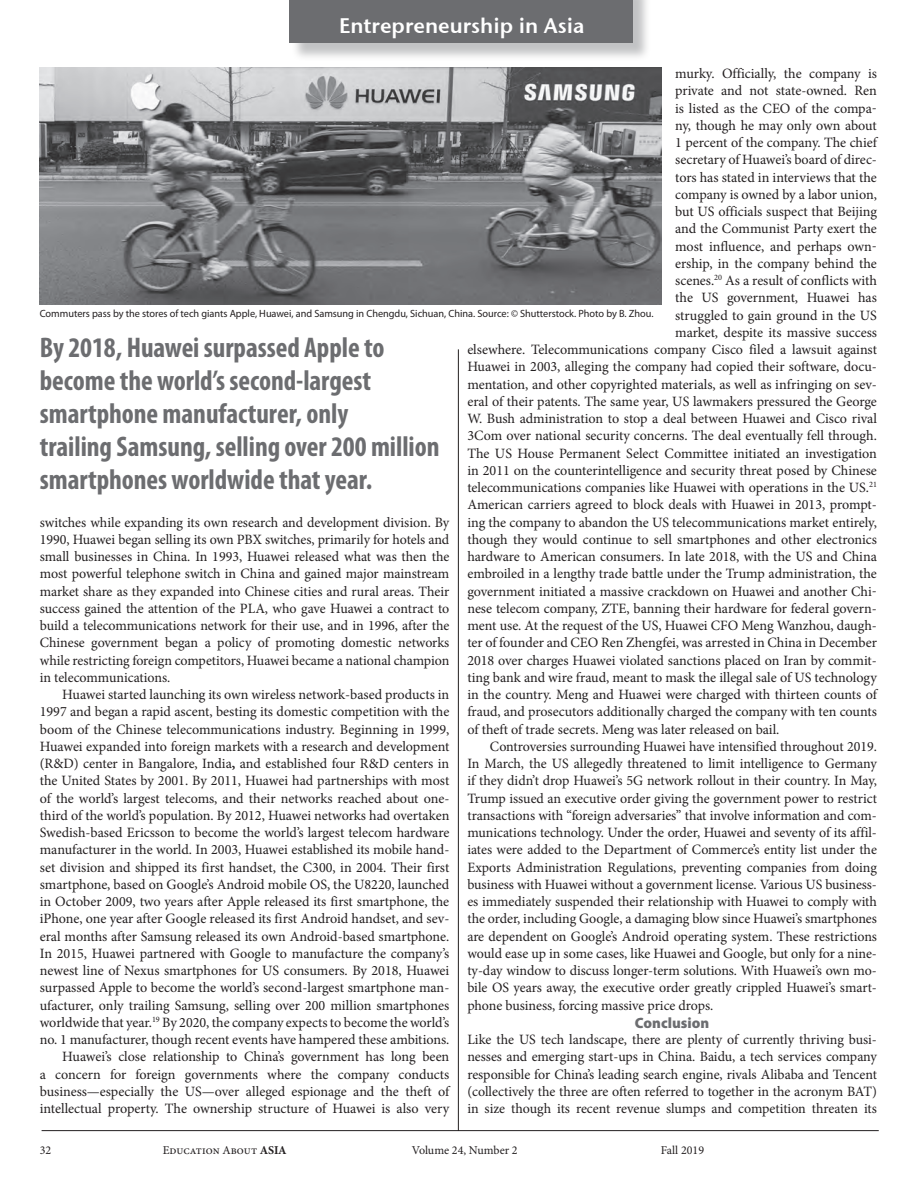
<style>
.page{position:relative;width:918px;height:1188px;background:#fff}
.page>*{position:absolute;margin:0;border:0;box-sizing:border-box;transform-origin:0 0}
.t1{font:700 condensed 28.5px/33px "Myriad Pro";color:#6c6d70}
.t2{font:21px "Stone Sans Sem ITCTT Semi";color:#fff}
.t3{font:900 15px "Myriad Pro";color:#6c6d70}
.t4{font:14.25px/17.2px "Minion Pro";color:#231f20;text-align:justify}
.t5{font:12px "Minion Pro";color:#231f20}
.t6{font:10.5px "Myriad Pro";color:#231f20}
.s1{font-weight:700}
</style>
<div class="page">
<div style="left:291px;top:0;width:361px;height:61px;background:#808285;opacity:.48"></div>
<div style="left:289px;top:0;width:344px;height:43px;background:#6c6d70"></div>
<hr style="left:458px;top:349px;width:1px;height:782px;background:#231f20">
<img style="left:40px;top:68px;width:622px;height:237px">
<hr style="left:42px;top:1130px;width:837px;height:1px;background:#231f20">
<h2 class="t2" style="left:339px;top:8px;width:247px">Entrepreneurship in Asia</h2>
<p class="t4" style="left:675px;top:65px;width:203px">murky. Officially, the company is</p>
<p class="t4" style="left:675px;top:82px;width:203px">private and not state-owned. Ren</p>
<p class="t4" style="left:675px;top:99px;width:203px">is listed as the CEO of the compa-</p>
<p class="t4" style="left:675px;top:117px;width:203px">ny, though he may only own about</p>
<p class="t4" style="left:675px;top:134px;width:203px">1 percent of the company. The chief</p>
<p class="t4" style="left:675px;top:151px;width:203px">secretary of Huawei’s board of direc-</p>
<p class="t4" style="left:675px;top:168px;width:203px">tors has stated in interviews that the</p>
<p class="t4" style="left:675px;top:186px;width:203px">company is owned by a labor union,</p>
<p class="t4" style="left:675px;top:203px;width:203px">but US officials suspect that Beijing</p>
<p class="t4" style="left:675px;top:220px;width:203px">and the Communist Party exert the</p>
<p class="t4" style="left:675px;top:237px;width:203px">most influence, and perhaps own-</p>
<p class="t4" style="left:675px;top:255px;width:203px">ership, in the company behind the</p>
<p class="t4" style="left:675px;top:272px;width:203px">scenes.<sup>20</sup> As a result of conflicts with</p>
<p class="t4" style="left:675px;top:289px;width:203px">the US government, Huawei has</p>
<p class="t4" style="left:675px;top:306px;width:203px">struggled to gain ground in the US</p>
<p class="t4" style="left:675px;top:324px;width:203px">market, despite its massive success</p>
<p class="t4" style="left:467px;top:341px;width:411px">elsewhere. Telecommunications company Cisco filed a lawsuit against</p>
<p class="t4" style="left:467px;top:358px;width:411px">Huawei in 2003, alleging the company had copied their software, docu-</p>
<p class="t4" style="left:467px;top:375px;width:411px">mentation, and other copyrighted materials, as well as infringing on sev-</p>
<p class="t4" style="left:467px;top:393px;width:411px">eral of their patents. The same year, US lawmakers pressured the George</p>
<p class="t4" style="left:467px;top:410px;width:411px">W. Bush administration to stop a deal between Huawei and Cisco rival</p>
<p class="t4" style="left:467px;top:427px;width:411px">3Com over national security concerns. The deal eventually fell through.</p>
<p class="t4" style="left:467px;top:444px;width:411px">The US House Permanent Select Committee initiated an investigation</p>
<p class="t4" style="left:467px;top:462px;width:411px">in 2011 on the counterintelligence and security threat posed by Chinese</p>
<p class="t4" style="left:467px;top:479px;width:411px">telecommunications companies like Huawei with operations in the US.<sup>21</sup></p>
<p class="t4" style="left:467px;top:496px;width:411px">American carriers agreed to block deals with Huawei in 2013, prompt-</p>
<p class="t4" style="left:467px;top:513px;width:411px">ing the company to abandon the US telecommunications market entirely,</p>
<p class="t4" style="left:467px;top:531px;width:411px">though they would continue to sell smartphones and other electronics</p>
<p class="t4" style="left:467px;top:548px;width:411px">hardware to American consumers. In late 2018, with the US and China</p>
<p class="t4" style="left:467px;top:565px;width:411px">embroiled in a lengthy trade battle under the Trump administration, the</p>
<p class="t4" style="left:467px;top:582px;width:411px">government initiated a massive crackdown on Huawei and another Chi-</p>
<p class="t4" style="left:467px;top:600px;width:411px">nese telecom company, ZTE, banning their hardware for federal govern-</p>
<p class="t4" style="left:467px;top:617px;width:411px">ment use. At the request of the US, Huawei CFO Meng Wanzhou, daugh-</p>
<p class="t4" style="left:467px;top:634px;width:411px">ter of founder and CEO Ren Zhengfei, was arrested in China in December</p>
<p class="t4" style="left:467px;top:651px;width:411px">2018 over charges Huawei violated sanctions placed on Iran by commit-</p>
<p class="t4" style="left:467px;top:669px;width:411px">ting bank and wire fraud, meant to mask the illegal sale of US technology</p>
<p class="t4" style="left:467px;top:686px;width:411px">in the country. Meng and Huawei were charged with thirteen counts of</p>
<p class="t4" style="left:467px;top:703px;width:411px">fraud, and prosecutors additionally charged the company with ten counts</p>
<p class="t4" style="left:467px;top:720px;width:314px">of theft of trade secrets. Meng was later released on bail.</p>
<p class="t4" style="left:490px;top:738px;width:389px">Controversies surrounding Huawei have intensified throughout 2019.</p>
<p class="t4" style="left:467px;top:755px;width:411px">In March, the US allegedly threatened to limit intelligence to Germany</p>
<p class="t4" style="left:467px;top:772px;width:411px">if they didn’t drop Huawei’s 5G network rollout in their country. In May,</p>
<p class="t4" style="left:467px;top:789px;width:411px">Trump issued an executive order giving the government power to restrict</p>
<p class="t4" style="left:467px;top:807px;width:411px">transactions with “foreign adversaries” that involve information and com-</p>
<p class="t4" style="left:467px;top:824px;width:411px">munications technology. Under the order, Huawei and seventy of its affil-</p>
<p class="t4" style="left:467px;top:841px;width:411px">iates were added to the Department of Commerce’s entity list under the</p>
<p class="t4" style="left:467px;top:858px;width:411px">Exports Administration Regulations, preventing companies from doing</p>
<p class="t4" style="left:467px;top:876px;width:411px">business with Huawei without a government license. Various US business-</p>
<p class="t4" style="left:467px;top:893px;width:411px">es immediately suspended their relationship with Huawei to comply with</p>
<p class="t4" style="left:467px;top:910px;width:411px">the order, including Google, a damaging blow since Huawei’s smartphones</p>
<p class="t4" style="left:467px;top:927px;width:411px">are dependent on Google’s Android operating system. These restrictions</p>
<p class="t4" style="left:467px;top:945px;width:411px">would ease up in some cases, like Huawei and Google, but only for a nine-</p>
<p class="t4" style="left:467px;top:962px;width:411px">ty-day window to discuss longer-term solutions. With Huawei’s own mo-</p>
<p class="t4" style="left:467px;top:979px;width:411px">bile OS years away, the executive order greatly crippled Huawei’s smart-</p>
<p class="t4" style="left:467px;top:996px;width:248px">phone business, forcing massive price drops.</p>
<p class="t3" style="left:635px;top:1013px;width:76px">Conclusion</p>
<p class="t4" style="left:467px;top:1031px;width:411px">Like the US tech landscape, there are plenty of currently thriving busi&shy;nesses and emerging start-ups in China. Baidu, a tech services company responsible for China’s leading search engine, rivals Alibaba and Tencent (collectively the three are often referred to together in the acronym BAT) in size though its recent revenue slumps and competition threaten its</p>
<p class="t6" style="left:40px;top:307px;width:615px">Commuters pass by the stores of tech giants Apple, Huawei, and Samsung in Chengdu, Sichuan, China. Source: © Shutterstock. Photo by B. Zhou.</p>
<h1 class="t1" style="left:40px;top:331px;width:401px">By 2018, Huawei surpassed Apple to become the world’s second-largest smartphone manufacturer, only<br>trailing Samsung, selling over 200 million smartphones worldwide that year.</h1>
<p class="t4" style="left:40px;top:513px;width:411px">switches while expanding its own research and development division. By 1990, Huawei began selling its own PBX switches, primarily for hotels and small businesses in China. In 1993, Huawei released what was then the most powerful telephone switch in China and gained major mainstream market share as they expanded into Chinese cities and rural areas. Their success gained the attention of the PLA, who gave Huawei a contract to build a telecommunications network for their use, and in 1996, after the Chinese government began a policy of promoting domestic networks while restricting foreign competitors, Huawei became a national champion in telecommunications.</p>
<p class="t4" style="left:40px;top:686px;width:411px;text-align:right">Huawei started launching its own wireless network-based products in 1997 and began a rapid ascent, besting its domestic competition with the boom of the Chinese telecommunications industry. Beginning in 1999, Huawei expanded into foreign markets with a research and development (R&amp;D) center in Bangalore, India<span class="s1">,</span> and established four R&amp;D centers in the United States by 2001. By 2011, Huawei had partnerships with most of the world’s largest telecoms, and their networks reached about one&shy;third of the world’s population. By 2012, Huawei networks had overtaken Swedish-based Ericsson to become the world’s largest telecom hardware manufacturer in the world. In 2003, Huawei established its mobile hand&shy;set division and shipped its first handset, the C300, in 2004. Their first smartphone, based on Google’s Android mobile OS, the U8220, launched in October 2009, two years after Apple released its first smartphone, the iPhone, one year after Google released its first Android handset, and sev&shy;eral months after Samsung released its own Android-based smartphone.<br>In 2015, Huawei partnered with Google to manufacture the company’s newest line of Nexus smartphones for US consumers. By 2018, Huawei surpassed Apple to become the world’s second-largest smartphone man&shy;ufacturer, only trailing Samsung, selling over 200 million smartphones worldwide that year.<sup>19</sup> By 2020, the company expects to become the world’s no. 1 manufacturer, though recent events have hampered these ambitions.<br>Huawei’s close relationship to China’s government has long been<br>a concern for foreign governments where the company conducts business—especially the US—over alleged espionage and the theft of intellectual property. The ownership structure of Huawei is also very</p>
<p class="t5" style="left:40px;top:1142px;width:13px">32</p>
<p class="t5" style="left:163px;top:1142px;width:125px">Education About <span class="s1">ASIA</span></p>
<p class="t5" style="left:412px;top:1142px;width:107px">Volume 24, Number 2</p>
<p class="t5" style="left:661px;top:1142px;width:45px">Fall 2019</p>
</div>
